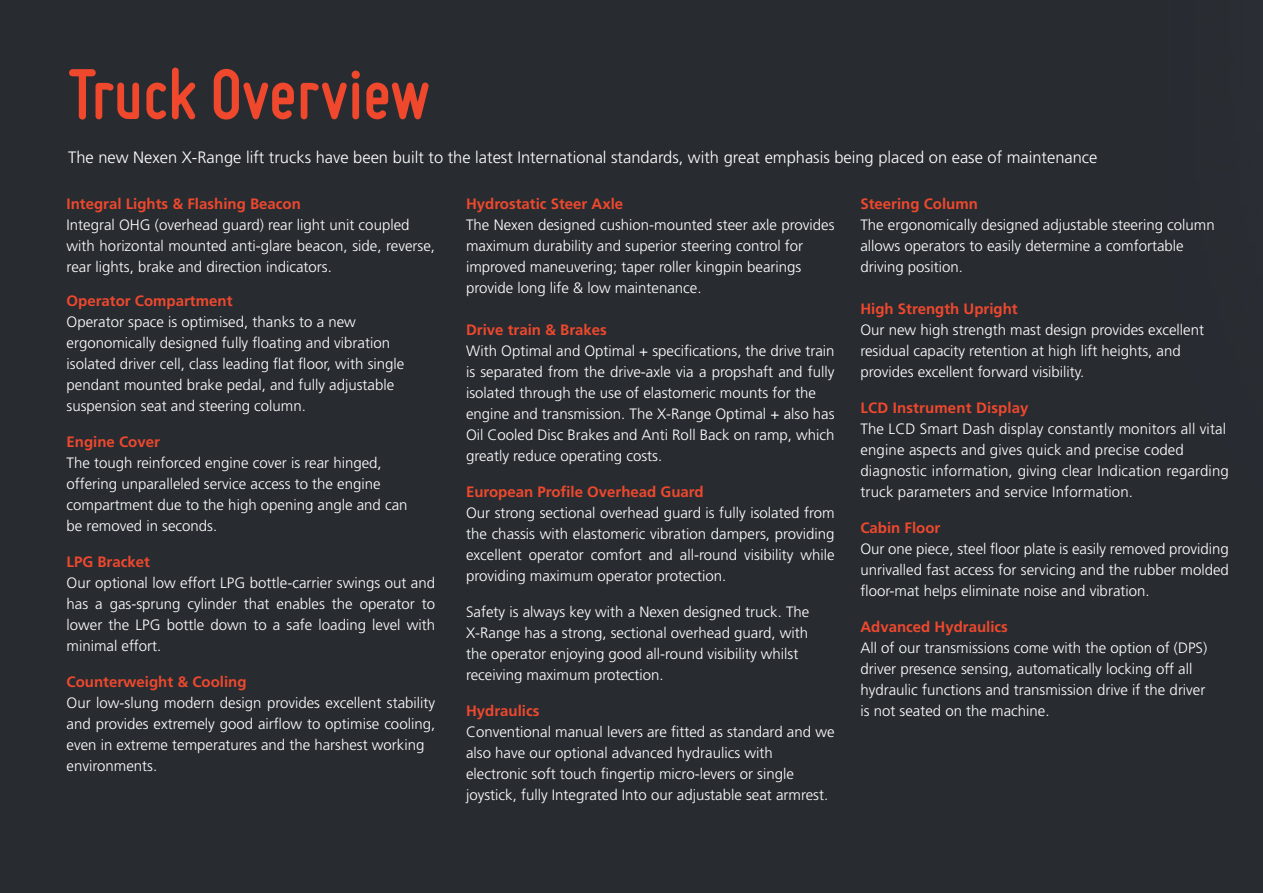
<style>
.page{position:relative;width:1263px;height:893px;background:#282c31}
.page>*{position:absolute;margin:0;border:0;box-sizing:border-box;transform-origin:0 0}
.t1{font:700 75px "Miso";color:#ef482d}
.t2{font:300 16.5px "Frutiger";color:#fff}
.t3{font:300 15px/21px "Frutiger";color:#fff}
.t4{font:700 15px "Frutiger";color:#ef482d}
</style>
<div class="page">
<h1 class="t1" style="left:68px;top:52px;width:364px">Truck Overview</h1>
<p class="t2" style="left:68px;top:148px;width:1031px">The new Nexen X-Range lift trucks have been built to the latest International standards, with great emphasis being placed on ease of maintenance</p>
<p class="t4" style="left:67px;top:195px;width:236px">Integral Lights &amp; Flashing Beacon</p>
<p class="t3" style="left:67px;top:214px;width:370px">Integral OHG (overhead guard) rear light unit coupled with horizontal mounted anti-glare beacon, side, reverse, rear lights, brake and direction indicators.</p>
<p class="t4" style="left:67px;top:292px;width:167px">Operator Compartment</p>
<p class="t3" style="left:67px;top:312px;width:339px">Operator space is optimised, thanks to a new ergonomically designed fully floating and vibration isolated driver cell, class leading flat floor, with single pendant mounted brake pedal, and fully adjustable suspension seat and steering column.</p>
<p class="t4" style="left:67px;top:433px;width:95px">Engine Cover</p>
<p class="t3" style="left:67px;top:453px;width:342px">The tough reinforced engine cover is rear hinged, offering unparalleled service access to the engine compartment due to the high opening angle and can be removed in seconds.</p>
<p class="t4" style="left:67px;top:553px;width:85px">LPG Bracket</p>
<p class="t3" style="left:67px;top:573px;width:370px;text-align:justify">Our optional low effort LPG bottle-carrier swings out and has a gas-sprung cylinder that enables the operator to lower the LPG bottle down to a safe loading level with minimal effort.</p>
<p class="t4" style="left:67px;top:673px;width:182px">Counterweight &amp; Cooling</p>
<p class="t3" style="left:67px;top:693px;width:370px">Our low-slung modern design provides excellent stability and provides extremely good airflow to optimise cooling, even in extreme temperatures and the harshest working environments.</p>
<p class="t4" style="left:466px;top:195px;width:159px">Hydrostatic Steer Axle</p>
<p class="t3" style="left:466px;top:214px;width:370px">The Nexen designed cushion-mounted steer axle provides maximum durability and superior steering control for improved maneuvering; taper roller kingpin bearings provide long life &amp; low maintenance.</p>
<p class="t4" style="left:466px;top:321px;width:142px">Drive train &amp; Brakes</p>
<p class="t3" style="left:466px;top:340px;width:370px">With Optimal and Optimal + specifications, the drive train is separated from the drive-axle via a propshaft and fully isolated through the use of elastomeric mounts for the engine and transmission. The X-Range Optimal + also has Oil Cooled Disc Brakes and Anti Roll Back on ramp, which greatly reduce operating costs.</p>
<p class="t4" style="left:466px;top:483px;width:239px">European Profile Overhead Guard</p>
<p class="t3" style="left:466px;top:502px;width:370px;text-align:justify">Our strong sectional overhead guard is fully isolated from the chassis with elastomeric vibration dampers, providing excellent operator comfort and all-round visibility while providing maximum operator protection.</p>
<p class="t3" style="left:466px;top:601px;width:345px">Safety is always key with a Nexen designed truck. The X-Range has a strong, sectional overhead guard, with the operator enjoying good all-round visibility whilst receiving maximum protection.</p>
<p class="t4" style="left:466px;top:702px;width:75px">Hydraulics</p>
<p class="t3" style="left:466px;top:721px;width:370px">Conventional manual levers are fitted as standard and we also have our optional advanced hydraulics with electronic soft touch fingertip micro-levers or single joystick, fully Integrated Into our adjustable seat armrest.</p>
<p class="t4" style="left:860px;top:195px;width:119px">Steering Column</p>
<p class="t3" style="left:860px;top:214px;width:356px">The ergonomically designed adjustable steering column allows operators to easily determine a comfortable driving position.</p>
<p class="t4" style="left:860px;top:300px;width:159px">High Strength Upright</p>
<p class="t3" style="left:860px;top:319px;width:345px">Our new high strength mast design provides excellent residual capacity retention at high lift heights, and provides excellent forward visibility.</p>
<p class="t4" style="left:860px;top:399px;width:170px">LCD Instrument Display</p>
<p class="t3" style="left:860px;top:418px;width:370px">The LCD Smart Dash display constantly monitors all vital engine aspects and gives quick and precise coded diagnostic information, giving clear Indication regarding truck parameters and service Information.</p>
<p class="t4" style="left:860px;top:519px;width:82px">Cabin Floor</p>
<p class="t3" style="left:860px;top:538px;width:370px;text-align:justify">Our one piece, steel floor plate is easily removed providing unrivalled fast access for servicing and the rubber molded floor-mat helps eliminate noise and vibration.</p>
<p class="t4" style="left:860px;top:618px;width:149px">Advanced Hydraulics</p>
<p class="t3" style="left:860px;top:637px;width:348px">All of our transmissions come with the option of (DPS) driver presence sensing, automatically locking off all hydraulic functions and transmission drive if the driver is not seated on the machine.</p>
</div>
